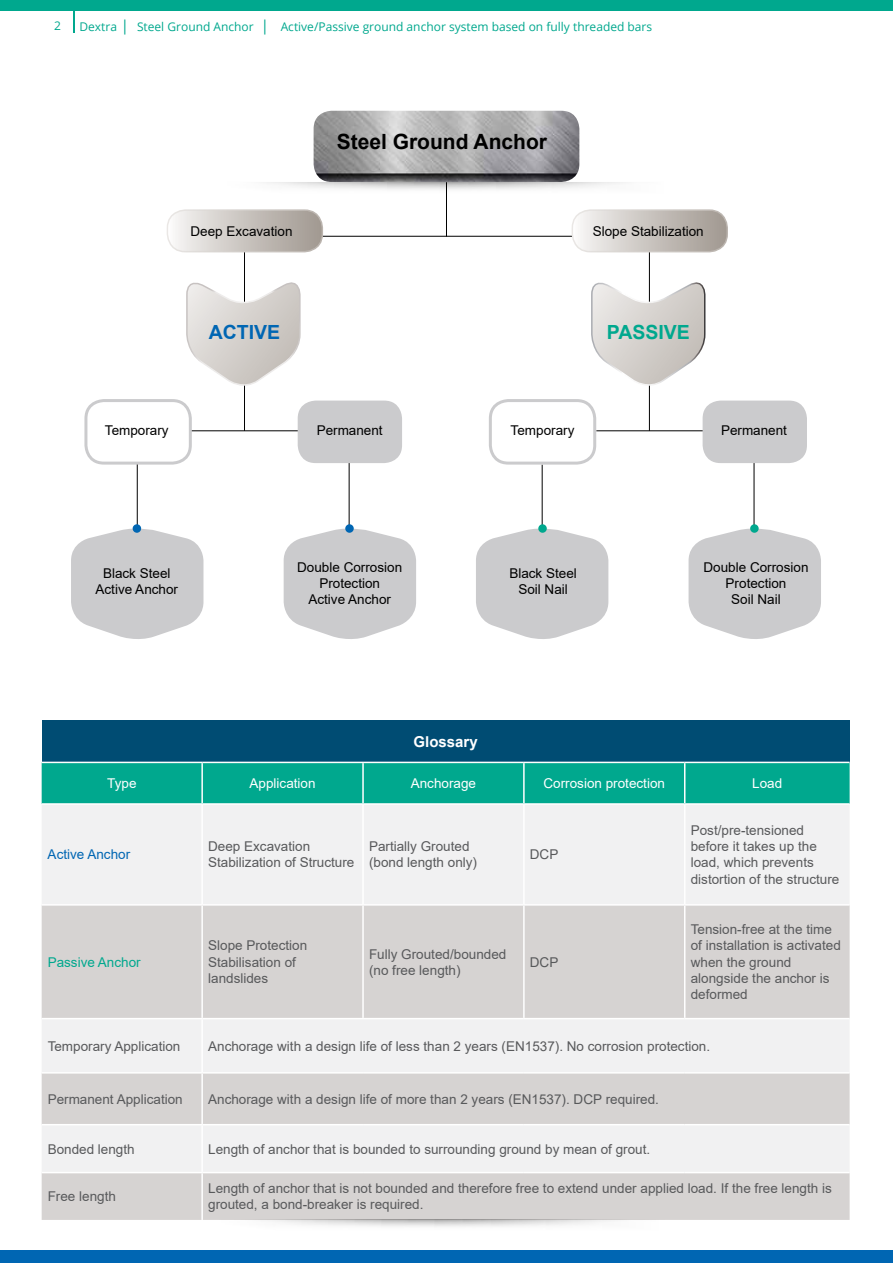
<style>
.page{position:relative;width:893px;height:1263px;background:#fff}
.page>*{position:absolute;margin:0;border:0;box-sizing:border-box;transform-origin:0 0}
.t1{font:700 21px "Arial";color:#000}
.t2{font:700 19.5px "Arial";color:#00a88e}
.t3{font:700 19.5px "Arial";color:#0066b3}
.t4{font:700 15px "Arial";color:#fff}
.t5{font:13.5px/16.2px "Arial";color:#58595b}
.t6{font:13.5px/16.2px "Arial";color:#000;text-align:center}
.t7{font:13.5px "Arial";color:#fff}
.t8{font:13.5px "Arial";color:#00a88e}
.t9{font:13.5px "Arial";color:#0066b3}
.t10{font:12px "Open Sans";color:#00a88e}
.s1{font-size:15px}
</style>
<div class="page">
<div style="left:0;top:0;width:893px;height:10px;background:#00a88e"></div>
<div style="left:0;top:1250px;width:893px;height:13px;background:#0066b3"></div>
<hr style="left:73px;top:10px;width:2px;height:23px;background:#00a88e">
<hr style="left:137px;top:463px;width:1px;height:68px;background:#000">
<hr style="left:542px;top:465px;width:1px;height:66px;background:#000">
<hr style="left:349px;top:460px;width:1px;height:71px;background:#000">
<hr style="left:754px;top:460px;width:1px;height:71px;background:#000">
<svg style="left:71px;top:527px;width:132px;height:112px"></svg>
<svg style="left:476px;top:528px;width:132px;height:111px"></svg>
<svg style="left:284px;top:528px;width:132px;height:111px"></svg>
<svg style="left:688px;top:528px;width:133px;height:111px"></svg>
<div style="left:133px;top:524px;width:8px;height:9px;background:#0066b3;border-radius:50%"></div>
<div style="left:345px;top:524px;width:9px;height:9px;background:#0066b3;border-radius:50%"></div>
<div style="left:538px;top:524px;width:9px;height:9px;background:#00a88e;border-radius:50%"></div>
<div style="left:750px;top:524px;width:9px;height:9px;background:#00a88e;border-radius:50%"></div>
<hr style="left:596px;top:430px;width:158px;height:1px;background:#000">
<hr style="left:191px;top:430px;width:158px;height:1px;background:#000">
<div style="left:84px;top:399px;width:108px;height:66px;border:3px solid #cbcbcd;border-radius:18px"></div>
<div style="left:298px;top:401px;width:104px;height:62px;background:#cbcbcd;border-radius:18px"></div>
<div style="left:489px;top:399px;width:107px;height:66px;border:3px solid #cbcbcd;border-radius:18px"></div>
<div style="left:703px;top:401px;width:104px;height:62px;background:#cbcbcd;border-radius:18px"></div>
<img style="left:314px;top:111px;width:265px;height:71px">
<hr style="left:244px;top:236px;width:406px;height:1px;background:#000">
<hr style="left:244px;top:250px;width:1px;height:181px;background:#000">
<hr style="left:649px;top:250px;width:1px;height:181px;background:#000">
<hr style="left:446px;top:182px;width:1px;height:55px;background:#000">
<svg style="left:186px;top:282px;width:115px;height:104px"></svg>
<svg style="left:167px;top:212px;width:155px;height:40px"></svg>
<div style="left:167px;top:209px;width:156px;height:43px;border:2px solid #fff;border-radius:18px"></div>
<svg style="left:591px;top:277px;width:115px;height:114px"></svg>
<svg style="left:572px;top:212px;width:155px;height:40px"></svg>
<div style="left:572px;top:209px;width:156px;height:43px;border:2px solid #fff;border-radius:18px"></div>
<img style="left:266px;top:182px;width:360px;height:8px">
<div style="left:42px;top:720px;width:808px;height:42px;background:#004c73"></div>
<div style="left:42px;top:763px;width:808px;height:40px;background:#00a88e"></div>
<div style="left:42px;top:805px;width:807px;height:267px;background:#f1f1f2"></div>
<div style="left:42px;top:906px;width:808px;height:112px;background:#d6d3d2"></div>
<svg style="left:42px;top:1073px;width:808px;height:147px;fill:#d6d3d2"></svg>
<hr style="left:201px;top:763px;width:2px;height:40px;background:#fff">
<hr style="left:362px;top:763px;width:2px;height:40px;background:#fff">
<hr style="left:523px;top:763px;width:2px;height:40px;background:#fff">
<hr style="left:684px;top:763px;width:1px;height:40px;background:#fff">
<hr style="left:201px;top:805px;width:2px;height:99px;background:#fff">
<hr style="left:362px;top:805px;width:2px;height:99px;background:#fff">
<hr style="left:523px;top:805px;width:2px;height:99px;background:#fff">
<hr style="left:684px;top:805px;width:1px;height:99px;background:#fff">
<hr style="left:42px;top:904px;width:160px;height:2px;background:#fff">
<hr style="left:202px;top:904px;width:161px;height:2px;background:#fff">
<hr style="left:201px;top:906px;width:2px;height:112px;background:#fff">
<hr style="left:363px;top:904px;width:161px;height:2px;background:#fff">
<hr style="left:362px;top:906px;width:2px;height:112px;background:#fff">
<hr style="left:524px;top:904px;width:161px;height:2px;background:#fff">
<hr style="left:523px;top:906px;width:2px;height:112px;background:#fff">
<hr style="left:685px;top:904px;width:165px;height:2px;background:#fff">
<hr style="left:684px;top:906px;width:1px;height:112px;background:#fff">
<hr style="left:42px;top:1018px;width:160px;height:1px;background:#fff">
<hr style="left:202px;top:1018px;width:161px;height:1px;background:#fff">
<hr style="left:201px;top:1019px;width:2px;height:53px;background:#fff">
<hr style="left:363px;top:1018px;width:161px;height:1px;background:#fff">
<hr style="left:524px;top:1018px;width:161px;height:1px;background:#fff">
<hr style="left:685px;top:1018px;width:165px;height:1px;background:#fff">
<hr style="left:201px;top:1073px;width:2px;height:51px;background:#fff">
<hr style="left:42px;top:1124px;width:160px;height:1px;background:#fff">
<hr style="left:202px;top:1124px;width:161px;height:1px;background:#fff">
<hr style="left:201px;top:1125px;width:2px;height:47px;background:#fff">
<hr style="left:363px;top:1124px;width:161px;height:1px;background:#fff">
<hr style="left:524px;top:1124px;width:161px;height:1px;background:#fff">
<hr style="left:685px;top:1124px;width:165px;height:1px;background:#fff">
<hr style="left:42px;top:1172px;width:160px;height:1px;background:#fff">
<hr style="left:202px;top:1172px;width:161px;height:1px;background:#fff">
<hr style="left:201px;top:1173px;width:2px;height:47px;background:#fff">
<hr style="left:363px;top:1172px;width:161px;height:1px;background:#fff">
<hr style="left:524px;top:1172px;width:161px;height:1px;background:#fff">
<hr style="left:685px;top:1172px;width:165px;height:1px;background:#fff">
<img style="left:219px;top:1219px;width:445px;height:8px">
<p class="t10" style="left:54px;top:18px;width:8px">2</p>
<p class="t10" style="left:80px;top:19px;width:574px">Dextra <span class="s1">|</span> Steel Ground Anchor <span class="s1">|</span> Active/Passive ground anchor system based on fully threaded bars</p>
<p class="t6" style="left:190px;top:223px;width:104px">Deep Excavation</p>
<h2 class="t3" style="left:209px;top:319px;width:73px">ACTIVE</h2>
<h1 class="t1" style="left:337px;top:127px;width:212px">Steel Ground Anchor</h1>
<p class="t6" style="left:593px;top:223px;width:113px">Slope Stabilization</p>
<h2 class="t2" style="left:607px;top:319px;width:85px">PASSIVE</h2>
<p class="t6" style="left:105px;top:422px;width:65px">Temporary</p>
<p class="t6" style="left:511px;top:422px;width:65px">Temporary</p>
<p class="t6" style="left:317px;top:422px;width:68px">Permanent</p>
<p class="t6" style="left:721px;top:422px;width:68px">Permanent</p>
<p class="t6" style="left:96px;top:565px;width:84px">Black Steel<br>Active Anchor</p>
<p class="t6" style="left:297px;top:559px;width:107px">Double Corrosion<br>Protection<br>Active Anchor</p>
<p class="t6" style="left:703px;top:559px;width:107px">Double Corrosion<br>Protection<br>Soil Nail</p>
<p class="t6" style="left:509px;top:565px;width:69px">Black Steel<br>Soil Nail</p>
<p class="t4" style="left:414px;top:731px;width:66px">Glossary</p>
<p class="t7" style="left:107px;top:774px;width:31px">Type</p>
<p class="t7" style="left:250px;top:774px;width:68px">Application</p>
<p class="t7" style="left:411px;top:774px;width:67px">Anchorage</p>
<p class="t7" style="left:543px;top:774px;width:123px">Corrosion protection</p>
<p class="t7" style="left:752px;top:774px;width:32px">Load</p>
<p class="t9" style="left:48px;top:845px;width:84px">Active Anchor</p>
<p class="t5" style="left:208px;top:838px;width:148px">Deep Excavation<br>Stabilization of Structure</p>
<p class="t5" style="left:369px;top:838px;width:110px">Partially Grouted (bond length only)</p>
<p class="t5" style="left:530px;top:846px;width:30px">DCP</p>
<p class="t8" style="left:48px;top:953px;width:95px">Passive Anchor</p>
<p class="t5" style="left:208px;top:937px;width:101px">Slope Protection<br>Stabilisation of landslides</p>
<p class="t5" style="left:369px;top:946px;width:139px">Fully Grouted/bounded (no free length)</p>
<p class="t5" style="left:530px;top:954px;width:30px">DCP</p>
<p class="t5" style="left:691px;top:822px;width:150px">Post/pre-tensioned before it takes up the load, which prevents distortion of the structure</p>
<p class="t5" style="left:691px;top:921px;width:152px">Tension-free at the time of installation is activated when the ground alongside the anchor is deformed</p>
<p class="t5" style="left:48px;top:1038px;width:134px">Temporary Application</p>
<p class="t5" style="left:208px;top:1038px;width:503px">Anchorage with a design life of less than 2 years (EN1537). No corrosion protection.</p>
<p class="t5" style="left:48px;top:1091px;width:137px">Permanent Application</p>
<p class="t5" style="left:208px;top:1091px;width:452px">Anchorage with a design life of more than 2 years (EN1537). DCP required.</p>
<p class="t5" style="left:48px;top:1140px;width:89px">Bonded length</p>
<p class="t5" style="left:208px;top:1140px;width:444px">Length of anchor that is bounded to surrounding ground by mean of grout.</p>
<p class="t5" style="left:48px;top:1188px;width:70px">Free length</p>
<p class="t5" style="left:208px;top:1180px;width:625px">Length of anchor that is not bounded and therefore free to extend under applied load. If the free length is grouted, a bond-breaker is required.</p>
</div>
